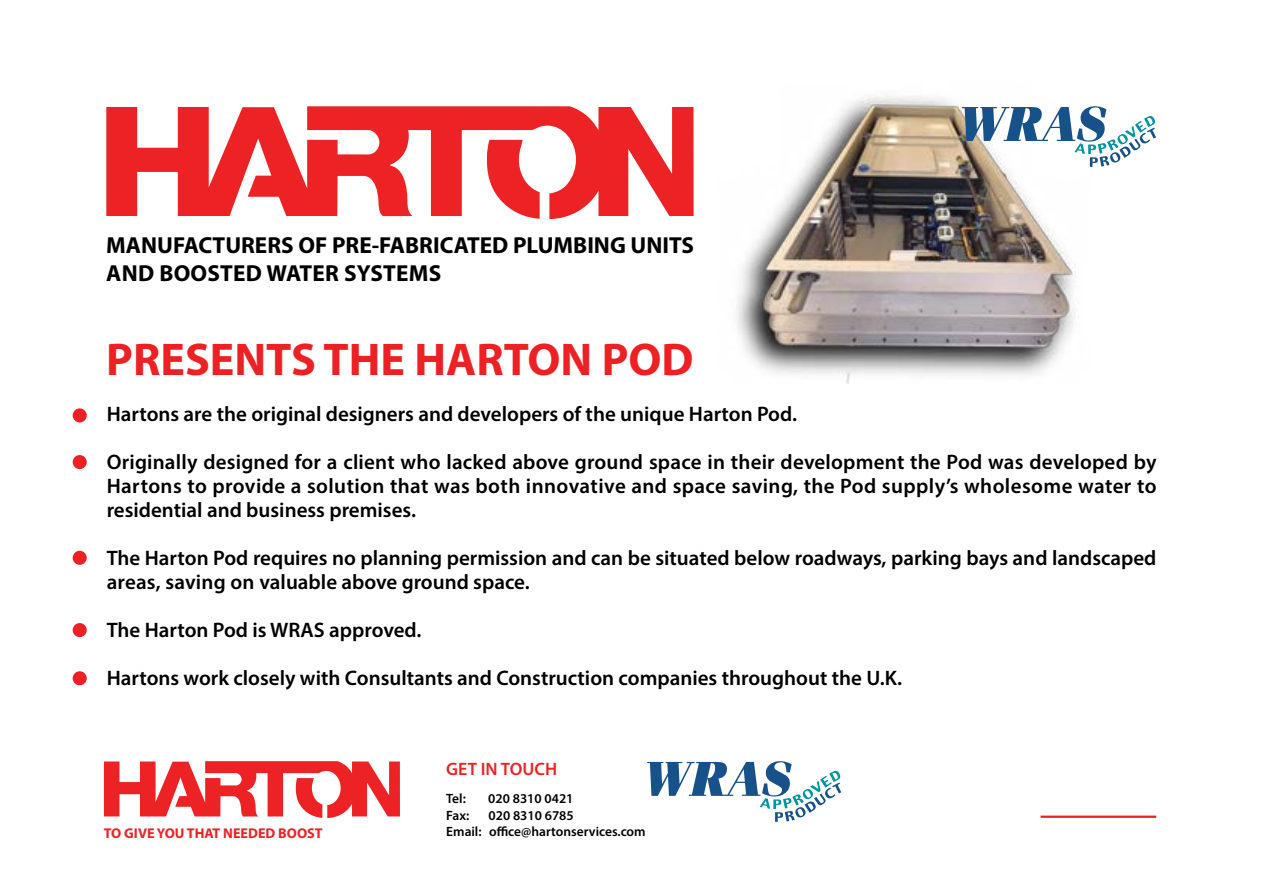
<style>
.page{position:relative;width:1263px;height:893px;background:#fff}
.page>*{position:absolute;margin:0;border:0;box-sizing:border-box;transform-origin:0 0}
.t1{font:700 46.05px "Myriad Pro";color:#ed2124}
.t2{font:700 23.25px/27.9px "Myriad Pro";color:#000}
.t3{font:600 21px/24px "Myriad Pro";color:#000;text-align:justify}
.t4{font:600 18px "Myriad Pro";color:#ed2124}
.t5{font:700 14.25px "Myriad Pro";color:#ed2124}
.t6{font:600 13.5px/16.5px "Myriad Pro";color:#000}
</style>
<div class="page">
<svg style="left:106px;top:106px;width:444px;height:113px;fill:#ed2224"></svg>
<div style="left:73px;top:408px;width:14px;height:14px;background:#ed2124;border-radius:50%"></div>
<div style="left:73px;top:455px;width:14px;height:14px;background:#ed2124;border-radius:50%"></div>
<div style="left:73px;top:551px;width:14px;height:14px;background:#ed2124;border-radius:50%"></div>
<div style="left:73px;top:623px;width:14px;height:14px;background:#ed2124;border-radius:50%"></div>
<div style="left:73px;top:671px;width:14px;height:14px;background:#ed2124;border-radius:50%"></div>
<img style="left:550px;top:96px;width:526px;height:288px">
<svg style="left:962px;top:106px;width:194px;height:61px"></svg>
<svg style="left:647px;top:761px;width:194px;height:61px"></svg>
<svg style="left:104px;top:761px;width:296px;height:57px"></svg>
<hr style="left:1040px;top:816px;width:116px;height:2px;background:#ed2124">
<p class="t2" style="left:106px;top:231px;width:589px">MANUFACTURERS OF PRE-FABRICATED PLUMBING UNITS<br>AND BOOSTED WATER SYSTEMS</p>
<h1 class="t1" style="left:106px;top:329px;width:589px">PRESENTS THE HARTON POD</h1>
<p class="t3" style="left:107px;top:402px;width:692px">Hartons are the original designers and developers of the unique Harton Pod.</p>
<p class="t3" style="left:107px;top:450px;width:1051px">Originally designed for a client who lacked above ground space in their development the Pod was developed by Hartons to provide a solution that was both innovative and space saving, the Pod supply’s wholesome water to residential and business premises.</p>
<p class="t3" style="left:107px;top:546px;width:1051px">The Harton Pod requires no planning permission and can be situated below roadways, parking bays and landscaped areas, saving on valuable above ground space.</p>
<p class="t3" style="left:107px;top:618px;width:316px">The Harton Pod is WRAS approved.</p>
<p class="t3" style="left:107px;top:666px;width:797px">Hartons work closely with Consultants and Construction companies throughout the U.K.</p>
<p class="t5" style="left:104px;top:824px;width:220px">TO GIVE YOU THAT NEEDED BOOST</p>
<p class="t4" style="left:446px;top:757px;width:112px">GET IN TOUCH</p>
<p class="t6" style="left:446px;top:790px;width:21px">Tel:</p>
<p class="t6" style="left:488px;top:790px;width:87px">020 8310 0421</p>
<p class="t6" style="left:446px;top:806px;width:25px">Fax:</p>
<p class="t6" style="left:446px;top:806px;width:201px;text-indent:42px">020 8310 6785<br>Email: office@hartonservices.com</p>
</div>
